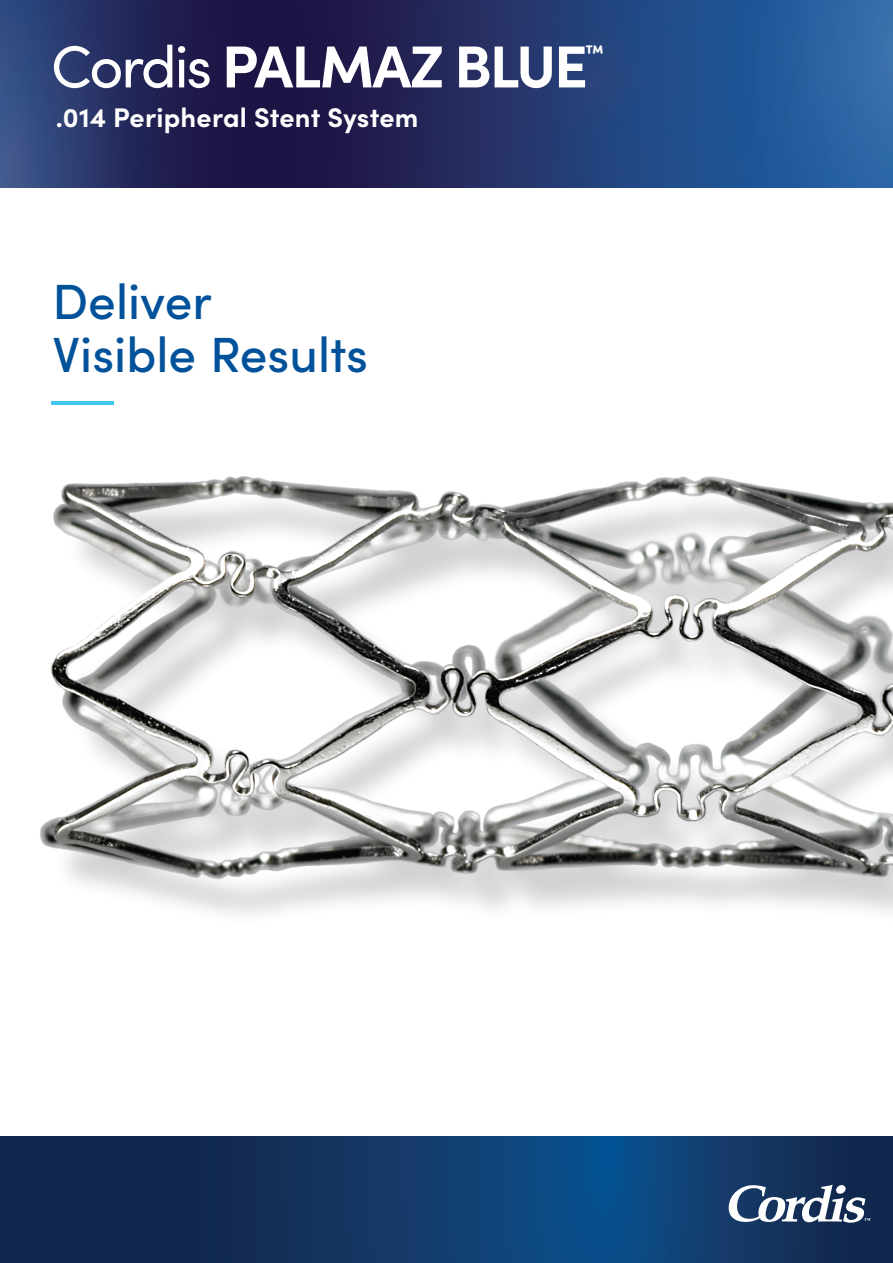
<style>
.page{position:relative;width:893px;height:1263px;background:#fff}
.page>*{position:absolute;margin:0;border:0;box-sizing:border-box;transform-origin:0 0}
.t1{font:700 59.4px "Sofia Pro";letter-spacing:-.035em;color:#fff}
.t2{font:500 49.5px/52.5px "Sofia Pro";color:#01529a}
.t3{font:700 27px "Sofia Pro";letter-spacing:.01em;color:#fff}
.t4{font:700 19.65px "Sofia Pro";color:#fff}
.s1{font-weight:400}
</style>
<div class="page">
<svg style="left:149px;top:0;width:579px;height:187px;background:#212c61"></svg>
<svg style="left:728px;top:0;width:165px;height:187px;background:#275f9f"></svg>
<svg style="left:0;top:0;width:149px;height:187px;background:#2c3b6f"></svg>
<img style="left:40px;top:401px;width:853px;height:513px">
<img style="left:0;top:1136px;width:893px;height:127px">
<svg style="left:729px;top:1184px;width:142px;height:38px"></svg>
<hr style="left:52px;top:401px;width:62px;height:4px;background:#40c7f4">
<h1 class="t1" style="left:51px;top:21px;width:538px"><span class="s1">Cordis</span> PALMAZ BLUE</h1>
<p class="t4" style="left:586px;top:37px;width:20px">™</p>
<p class="t3" style="left:56px;top:97px;width:364px">.014 Peripheral Stent System</p>
<h2 class="t2" style="left:53px;top:273px;width:317px">Deliver<br>Visible Results</h2>
</div>
